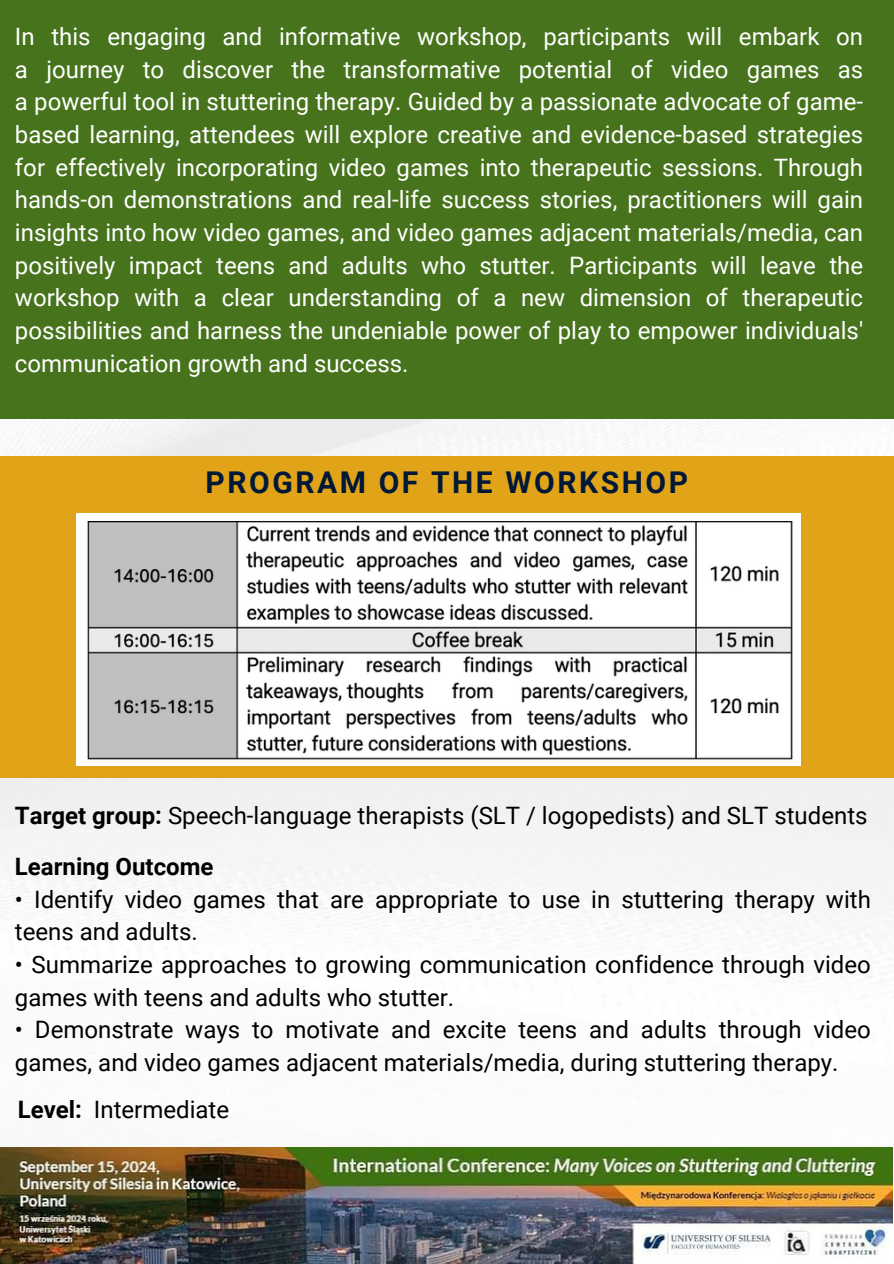
<style>
.page{position:relative;width:894px;height:1264px;background:#fff}
.page>*{position:absolute;margin:0;border:0;box-sizing:border-box;transform-origin:0 0}
.t1{font:700 30px "Roboto";letter-spacing:.085em;color:#011837}
.t2{font:24px/32.7px "Roboto";color:#fff;text-align:justify}
.t3{font:24px/32.7px "Roboto";color:#000}
.t4{font:700 24px "Roboto";color:#000}
.s1{font-weight:700}
</style>
<div class="page">
<img style="left:0;top:418px;width:893px;height:806px">
<img style="left:0;top:1147px;width:892px;height:116px">
<div style="left:0;top:0;width:893px;height:418px;background:#46731c"></div>
<div style="left:0;top:456px;width:893px;height:321px;background:#e1a317"></div>
<img style="left:77px;top:513px;width:723px;height:252px">
<p class="t2" style="left:15px;top:21px;width:849px">In this engaging and informative workshop, participants will embark on a journey to discover the transformative potential of video games as a powerful tool in stuttering therapy. Guided by a passionate advocate of game&shy;based learning, attendees will explore creative and evidence-based strategies for effectively incorporating video games into therapeutic sessions. Through hands-on demonstrations and real-life success stories, practitioners will gain insights into how video games, and video games adjacent materials/media, can positively impact teens and adults who stutter. Participants will leave the workshop with a clear understanding of a new dimension of therapeutic possibilities and harness the undeniable power of play to empower individuals' communication growth and success.</p>
<p class="t1" style="left:205px;top:465px;width:484px">PROGRAM OF THE WORKSHOP</p>
<p class="t3" style="left:15px;top:799px;width:853px"><span class="s1">Target group:</span> Speech-language therapists (SLT / logopedists) and SLT students</p>
<p class="t4" style="left:15px;top:852px;width:200px">Learning Outcome</p>
<p class="t3" style="left:15px;top:883px;width:857px">• Identify video games that are appropriate to use in stuttering therapy with teens and adults.</p>
<p class="t3" style="left:15px;top:948px;width:857px">• Summarize approaches to growing communication confidence through video games with teens and adults who stutter.</p>
<p class="t3" style="left:15px;top:1013px;width:857px">• Demonstrate ways to motivate and excite teens and adults through video games, and video games adjacent materials/media, during stuttering therapy.</p>
<p class="t4" style="left:18px;top:1095px;width:66px">Level:</p>
<p class="t3" style="left:94px;top:1092px;width:137px">Intermediate</p>
</div>
